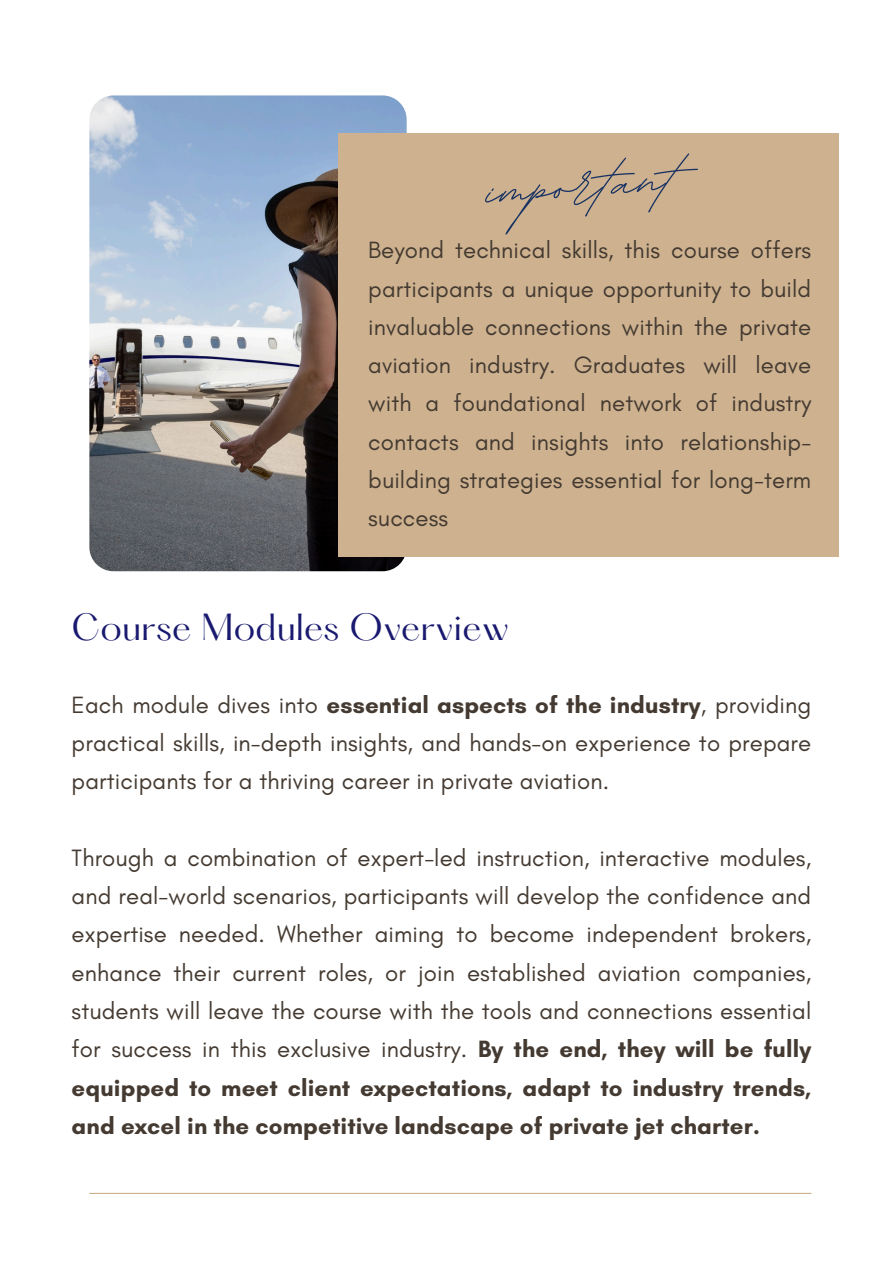
<style>
.page{position:relative;width:894px;height:1264px;background:#fff}
.page>*{position:absolute;margin:0;border:0;box-sizing:border-box;transform-origin:0 0}
.t1{font:700 82.5px "BD Script";color:#183263}
.t2{font:33px "Hatton";letter-spacing:.01em;color:#191970}
.t3{font:24px/38.2px "Glacial Indifference";letter-spacing:.005em;color:#443a31;text-align:justify}
.s1{font-weight:700}
</style>
<div class="page">
<img style="left:89px;top:95px;width:317px;height:476px;border-radius:24px">
<div style="left:338px;top:134px;width:500px;height:422px;background:#ceb290"></div>
<hr style="left:89px;top:1192px;width:722px;height:1px;background:#ceb290">
<h2 class="t1" style="left:482px;top:138px;width:192px;rotate:-4deg">important</h2>
<p class="t3" style="left:368px;top:231px;width:444px">Beyond technical skills, this course offers participants a unique opportunity to build invaluable connections within the private aviation industry. Graduates will leave with a foundational network of industry contacts and insights into relationship&shy;building strategies essential for long-term success</p>
<p class="t2" style="left:72px;top:611px;width:438px">Course Modules Overview</p>
<h1 class="t3" style="left:72px;top:685px;width:741px">Each module dives into <span class="s1">essential aspects of the industry</span>, providing practical skills, in-depth insights, and hands-on experience to prepare participants for a thriving career in private aviation.</h1>
<p class="t3" style="left:72px;top:838px;width:741px">Through a combination of expert-led instruction, interactive modules, and real-world scenarios, participants will develop the confidence and expertise needed. Whether aiming to become independent brokers, enhance their current roles, or join established aviation companies, students will leave the course with the tools and connections essential for success in this exclusive industry. <span class="s1">By the end, they will be fully equipped to meet client expectations, adapt to industry trends, and excel in the competitive landscape of private jet charter.</span></p>
</div>
